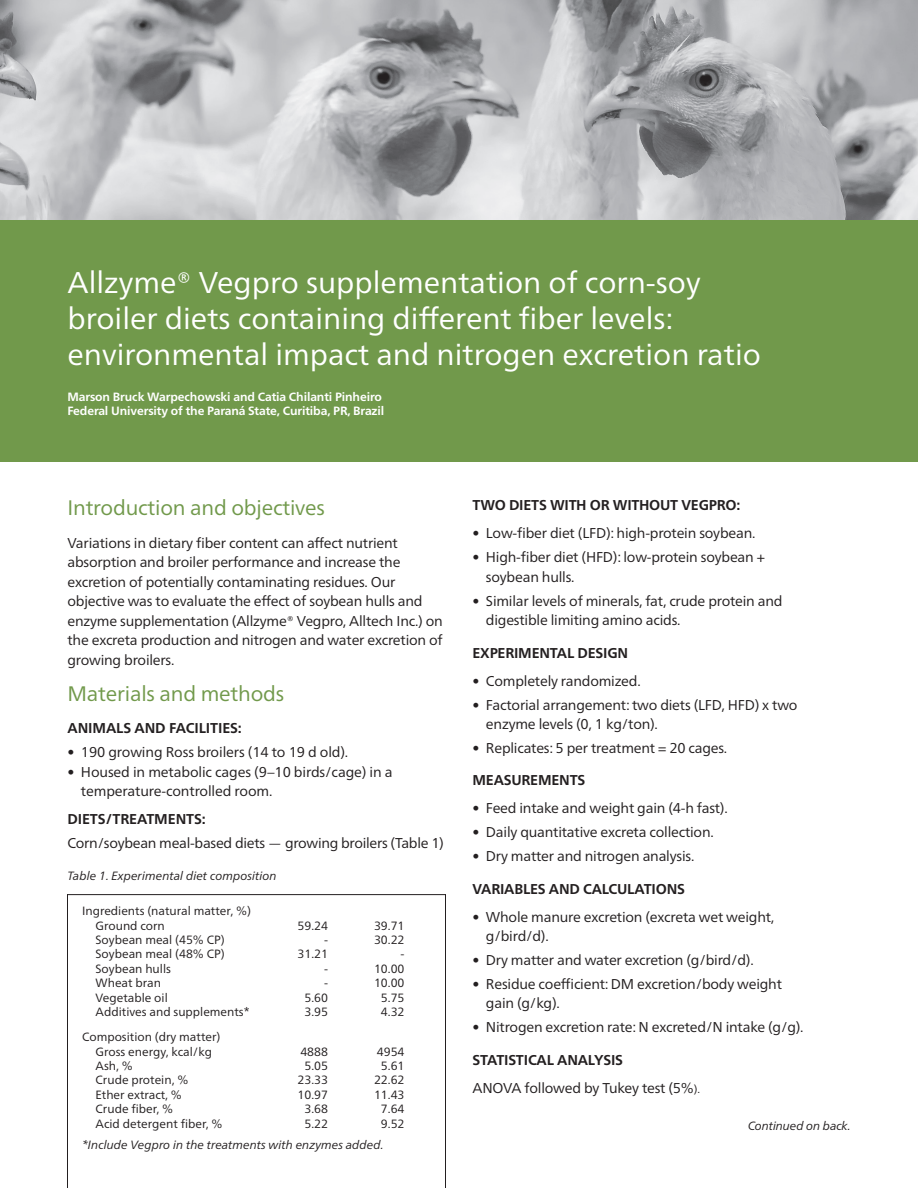
<style>
.page{position:relative;width:918px;height:1188px;background:#fff}
.page>*{position:absolute;margin:0;border:0;box-sizing:border-box;transform-origin:0 0}
.t1{font:30px/36px "Frutiger Neue LTW1 G";color:#fff}
.t2{font:21px "Frutiger Neue LTW1 G";letter-spacing:-.01em;color:#71994b}
.t3{font:14.25px/19.5px "Frutiger Neue LTW1 G";letter-spacing:-.015em;color:#231f20}
.t4{font:700 14.25px "Frutiger Neue LTW1 G";letter-spacing:-.015em;color:#231f20}
.t5{font:12px/14.4px "Frutiger Neue LTW1 G";color:#231f20}
.t6{font:700 12px/14.4px "Frutiger Neue LTW1 G";letter-spacing:-.01em;color:#fff}
.t7{font:italic 12px "Frutiger Neue LTW1 G";color:#231f20}
.s1{font-weight:700}
.s2{font-size:11.25px}
</style>
<div class="page">
<img style="left:0;top:0;width:918px;height:220px">
<div style="left:0;top:220px;width:918px;height:242px;background:#71994b"></div>
<svg style="left:67px;top:894px;width:379px;height:294px"></svg>
<h1 class="t1" style="left:68px;top:262px;width:695px">Allzyme® Vegpro supplementation of corn-soy broiler diets containing different fiber levels: environmental impact and nitrogen excretion ratio</h1>
<p class="t6" style="left:68px;top:389px;width:318px">Marson Bruck Warpechowski and Catia Chilanti Pinheiro<br>Federal University of the Paraná State, Curitiba, PR, Brazil</p>
<h2 class="t2" style="left:68px;top:493px;width:259px">Introduction and objectives</h2>
<p class="t3" style="left:68px;top:532px;width:377px">Variations in dietary fiber content can affect nutrient absorption and broiler performance and increase the excretion of potentially contaminating residues. Our objective was to evaluate the effect of soybean hulls and enzyme supplementation (Allzyme® Vegpro, Alltech Inc.) on the excreta production and nitrogen and water excretion of growing broilers.</p>
<h2 class="t2" style="left:68px;top:678px;width:218px">Materials and methods</h2>
<p class="t4" style="left:68px;top:718px;width:176px">ANIMALS AND FACILITIES:</p>
<p class="t3" style="left:68px;top:741px;width:282px">• 190 growing Ross broilers (14 to 19 d old).</p>
<p class="t3" style="left:81px;top:761px;width:313px;text-indent:-13px">• Housed in metabolic cages (9–10 birds/cage) in a temperature-controlled room.</p>
<p class="t4" style="left:68px;top:809px;width:140px">DIETS/TREATMENTS:</p>
<p class="t3" style="left:68px;top:832px;width:378px">Corn/soybean meal-based diets — growing broilers (Table 1)</p>
<p class="t7" style="left:68px;top:867px;width:211px">Table 1. Experimental diet composition</p>
<p class="t5" style="left:96px;top:903px;width:157px;text-indent:-14px">Ingredients (natural matter, %)<br>Ground corn</p>
<p class="t5" style="left:298px;top:917px;width:32px">59.24</p>
<p class="t5" style="left:374px;top:917px;width:32px">39.71</p>
<p class="t5" style="left:96px;top:932px;width:131px">Soybean meal (45% CP)</p>
<p class="t5" style="left:324px;top:932px;width:5px">-</p>
<p class="t5" style="left:374px;top:932px;width:32px">30.22</p>
<p class="t5" style="left:96px;top:946px;width:131px">Soybean meal (48% CP)</p>
<p class="t5" style="left:298px;top:946px;width:32px">31.21</p>
<p class="t5" style="left:401px;top:946px;width:5px">-</p>
<p class="t5" style="left:96px;top:961px;width:77px">Soybean hulls</p>
<p class="t5" style="left:324px;top:961px;width:5px">-</p>
<p class="t5" style="left:374px;top:961px;width:32px">10.00</p>
<p class="t5" style="left:96px;top:975px;width:67px">Wheat bran</p>
<p class="t5" style="left:324px;top:975px;width:5px">-</p>
<p class="t5" style="left:374px;top:975px;width:32px">10.00</p>
<p class="t5" style="left:96px;top:989px;width:74px">Vegetable oil</p>
<p class="t5" style="left:304px;top:989px;width:25px">5.60</p>
<p class="t5" style="left:381px;top:989px;width:25px">5.75</p>
<p class="t5" style="left:96px;top:1004px;width:156px">Additives and supplements*</p>
<p class="t5" style="left:304px;top:1004px;width:25px">3.95</p>
<p class="t5" style="left:381px;top:1004px;width:25px">4.32</p>
<p class="t5" style="left:82px;top:1029px;width:140px;text-align:center">Composition (dry matter)<br>Gross energy, kcal/kg</p>
<p class="t5" style="left:300px;top:1043px;width:29px">4888</p>
<p class="t5" style="left:377px;top:1043px;width:29px">4954</p>
<p class="t5" style="left:96px;top:1058px;width:39px">Ash, %</p>
<p class="t5" style="left:304px;top:1058px;width:25px">5.05</p>
<p class="t5" style="left:381px;top:1058px;width:25px">5.61</p>
<p class="t5" style="left:96px;top:1072px;width:94px">Crude protein, %</p>
<p class="t5" style="left:298px;top:1072px;width:32px">23.33</p>
<p class="t5" style="left:374px;top:1072px;width:32px">22.62</p>
<p class="t5" style="left:96px;top:1087px;width:88px">Ether extract, %</p>
<p class="t5" style="left:298px;top:1087px;width:32px">10.97</p>
<p class="t5" style="left:374px;top:1087px;width:32px">11.43</p>
<p class="t5" style="left:96px;top:1101px;width:79px">Crude fiber, %</p>
<p class="t5" style="left:304px;top:1101px;width:25px">3.68</p>
<p class="t5" style="left:381px;top:1101px;width:25px">7.64</p>
<p class="t5" style="left:96px;top:1115px;width:128px">Acid detergent fiber, %</p>
<p class="t5" style="left:304px;top:1115px;width:25px">5.22</p>
<p class="t5" style="left:381px;top:1115px;width:25px">9.52</p>
<p class="t7" style="left:82px;top:1136px;width:303px">*Include Vegpro in the treatments with enzymes added.</p>
<p class="t4" style="left:472px;top:495px;width:269px">TWO DIETS WITH OR WITHOUT VEGPRO:</p>
<p class="t3" style="left:472px;top:523px;width:285px">• Low-fiber diet (LFD): high-protein soybean.</p>
<p class="t3" style="left:486px;top:547px;width:281px;text-indent:-13px">• High-fiber diet (HFD): low-protein soybean + soybean hulls.</p>
<p class="t3" style="left:486px;top:590px;width:298px;text-indent:-13px">• Similar levels of minerals, fat, crude protein and digestible limiting amino acids.</p>
<p class="t4" style="left:472px;top:642px;width:157px">EXPERIMENTAL DESIGN</p>
<p class="t3" style="left:472px;top:670px;width:170px">• Completely randomized.</p>
<p class="t3" style="left:486px;top:694px;width:313px;text-indent:-13px">• Factorial arrangement: two diets (LFD, HFD) x two enzyme levels (0, 1 kg/ton).</p>
<p class="t3" style="left:472px;top:737px;width:256px">• Replicates: 5 per treatment = 20 cages.</p>
<p class="t4" style="left:472px;top:770px;width:114px">MEASUREMENTS</p>
<p class="t3" style="left:472px;top:798px;width:257px">• Feed intake and weight gain (4-h fast).</p>
<p class="t3" style="left:472px;top:822px;width:243px">• Daily quantitative excreta collection.</p>
<p class="t3" style="left:472px;top:845px;width:223px">• Dry matter and nitrogen analysis.</p>
<p class="t4" style="left:472px;top:878px;width:214px">VARIABLES AND CALCULATIONS</p>
<p class="t3" style="left:486px;top:906px;width:290px;text-indent:-13px">• Whole manure excretion (excreta wet weight, g/bird/d).</p>
<p class="t3" style="left:472px;top:949px;width:283px">• Dry matter and water excretion (g/bird/d).</p>
<p class="t3" style="left:486px;top:973px;width:298px;text-indent:-13px">• Residue coefficient: DM excretion/body weight gain (g/kg).</p>
<p class="t3" style="left:472px;top:1016px;width:333px">• Nitrogen excretion rate: N excreted/N intake (g/g).</p>
<p class="t3" style="left:472px;top:1045px;width:229px;line-height:28.2px"><span class="s1">STATISTICAL ANALYSIS<br></span>ANOVA followed by Tukey test (5%<span class="s2">).</span></p>
<p class="t7" style="left:748px;top:1117px;width:104px">Continued on back.</p>
</div>
